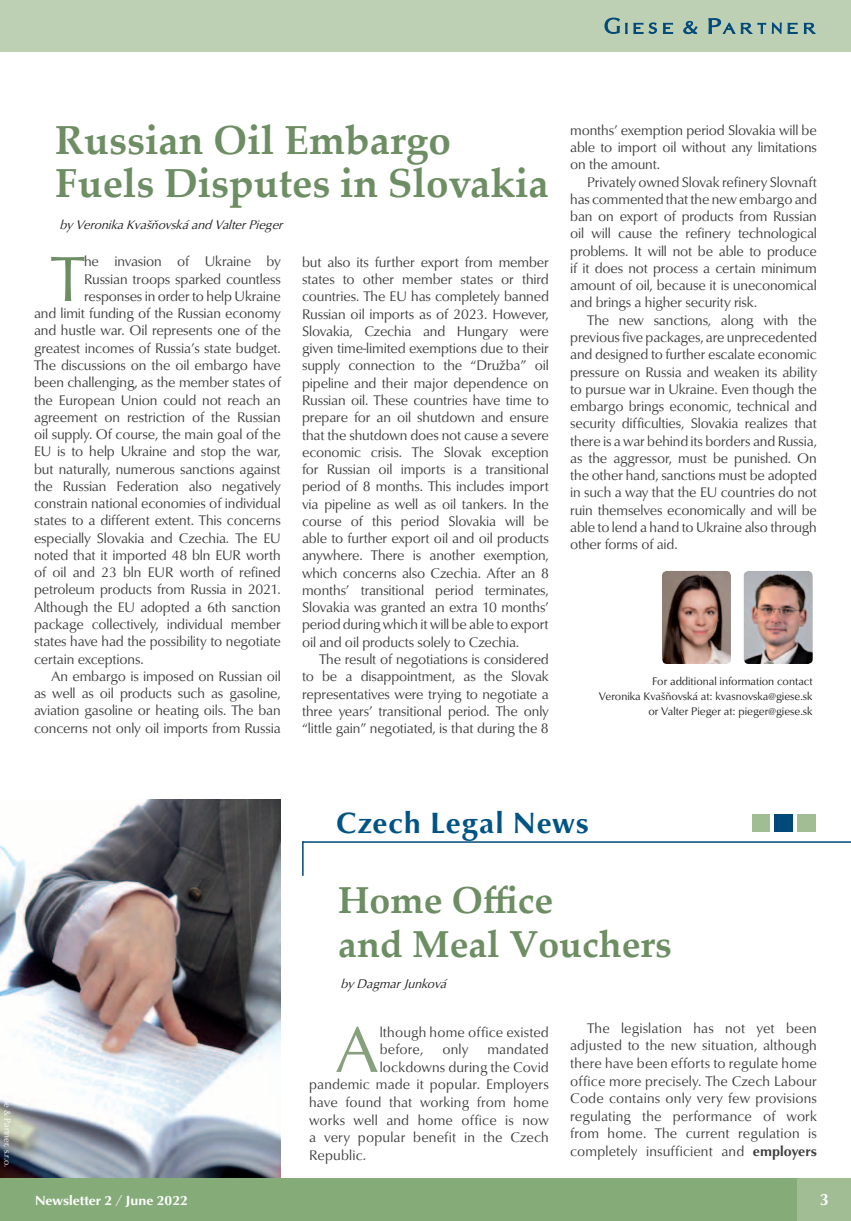
<style>
.page{position:relative;width:851px;height:1221px;background:#fff}
.page>*{position:absolute;margin:0;border:0;box-sizing:border-box;transform-origin:0 0}
.t1{font:66.6px "URW Classico TCE";color:#86a07c}
.t2{font:65.7px "URW Classico TCE";color:#6d8e63}
.t3{font:700 40.5px/43.5px "Palatino Linotype";color:#6d8e63}
.t4{font:700 37.5px/43.5px "Palatino Linotype";color:#6d8e63}
.t5{font:700 30px "URW Classico TCE";letter-spacing:.04em;color:#005485}
.t6{font:700 16.5px "URW Classico TCE";color:#fff}
.t7{font:14.25px/17.2px "URW Classico TCE";letter-spacing:-.01em;color:#3e3e3f;text-align:justify}
.t8{font:14.25px/17.5px "URW Classico TCE";letter-spacing:.01em;color:#3e3e3f}
.t9{font:700 13.5px "URW Classico TCE";color:#fff;scale:1.05 1}
.t10{font:italic 12.75px "URW Classico TCE";color:#231f20}
.t11{font:11.25px/15px "URW Classico TCE";color:#231f20;text-align:right}
.t12{font:9px "URW Classico TCE";color:#fff}
.s1{font-size:10.5px}
.s2{font-weight:700}
</style>
<div class="page">
<img style="left:0;top:799px;width:281px;height:379px">
<div style="left:0;top:1178px;width:797px;height:42px;background:#85ab79"></div>
<div style="left:797px;top:1178px;width:53px;height:42px;background:#a0bd94"></div>
<div style="left:0;top:0;width:850px;height:51px;background:#bed0b3"></div>
<svg style="left:604px;top:18px;width:69px;height:16px"></svg>
<svg style="left:708px;top:18px;width:108px;height:16px"></svg>
<svg style="left:683px;top:21px;width:14px;height:13px"></svg>
<img style="left:662px;top:571px;width:68px;height:93px">
<img style="left:743px;top:571px;width:69px;height:93px">
<hr style="left:302px;top:841px;width:548px;height:1px;background:#00497b">
<hr style="left:302px;top:841px;width:1px;height:34px;background:#00497b">
<div style="left:796px;top:814px;width:19px;height:17px;background:#a0bd94"></div>
<div style="left:774px;top:814px;width:18px;height:17px;background:#00497b"></div>
<div style="left:752px;top:814px;width:17px;height:17px;background:#a0bd94"></div>
<h3 class="t3" style="left:55px;top:117px;width:495px">Russian Oil Embargo<br>Fuels Disputes in Slovakia</h3>
<p class="t10" style="left:60px;top:216px;width:229px">byVeronikaKvašňovskáandValterPieger</p>
<h2 class="t2" style="left:51px;top:237px;width:35px">T</h2>
<p class="t7" style="left:84px;top:253px;width:198px">he invasion of Ukraine by</p>
<p class="t7" style="left:302px;top:253px;width:248px">but also its further export from member states to other member states or third countries. The EU has completely banned Russian oil imports as of 2023. However, Slovakia, Czechia and Hungary were given time-limited exemptions due to their supply connection to the “Družba” oil pipeline and their major dependence on Russian oil. These countries have time to prepare for an oil shutdown and ensure that the shutdown does not cause a severe economic crisis. The Slovak exception for Russian oil imports is a transitional period of 8 months. This includes import via pipeline as well as oil tankers. In the course of this period Slovakia will be able to further export oil and oil products anywhere. There is another exemption, which concerns also Czechia. After an 8 months’ transitional period terminates, Slovakia was granted an extra 10 months’ period during which it will be able to export oil and oil products solely to Czechia.</p>
<p class="t7" style="left:302px;top:650px;width:248px;text-indent:17px">The result of negotiations is considered to be a disappointment, as the Slovak representatives were trying to negotiate a three years’ transitional period. The only “little gain” negotiated, is that during the 8</p>
<p class="t7" style="left:84px;top:270px;width:198px">Russian troops sparked countless</p>
<p class="t7" style="left:84px;top:287px;width:198px">responses in order to help Ukraine</p>
<p class="t7" style="left:34px;top:305px;width:248px">and limit funding of the Russian economy</p>
<p class="t7" style="left:34px;top:322px;width:248px">and hustle war. Oil represents one of the</p>
<p class="t7" style="left:34px;top:339px;width:248px">greatest incomes of Russia’s state budget.</p>
<p class="t7" style="left:34px;top:357px;width:248px">The discussions on the oil embargo have</p>
<p class="t7" style="left:34px;top:374px;width:248px">been challenging, as the member states of</p>
<p class="t7" style="left:34px;top:391px;width:248px">the European Union could not reach an</p>
<p class="t7" style="left:34px;top:408px;width:248px">agreement on restriction of the Russian</p>
<p class="t7" style="left:34px;top:426px;width:248px">oil supply. Of course, the main goal of the</p>
<p class="t7" style="left:34px;top:443px;width:248px">EU is to help Ukraine and stop the war,</p>
<p class="t7" style="left:34px;top:460px;width:248px">but naturally, numerous sanctions against</p>
<p class="t7" style="left:34px;top:477px;width:248px">the Russian Federation also negatively</p>
<p class="t7" style="left:34px;top:495px;width:248px">constrain national economies of individual</p>
<p class="t7" style="left:34px;top:512px;width:248px">states to a different extent. This concerns</p>
<p class="t7" style="left:34px;top:529px;width:248px">especially Slovakia and Czechia. The EU</p>
<p class="t7" style="left:34px;top:546px;width:248px">noted that it imported 48 bln EUR worth</p>
<p class="t7" style="left:34px;top:564px;width:248px">of oil and 23 bln EUR worth of refined</p>
<p class="t7" style="left:34px;top:581px;width:248px">petroleum products from Russia in 2021.</p>
<p class="t7" style="left:34px;top:598px;width:248px">Although the EU adopted a 6th sanction</p>
<p class="t7" style="left:34px;top:615px;width:248px">package collectively, individual member</p>
<p class="t7" style="left:34px;top:633px;width:248px">states have had the possibility to negotiate</p>
<p class="t7" style="left:34px;top:650px;width:111px">certain exceptions.</p>
<p class="t7" style="left:51px;top:667px;width:231px">An embargo is imposed on Russian oil</p>
<p class="t7" style="left:34px;top:684px;width:248px">as well as oil products such as gasoline,</p>
<p class="t7" style="left:34px;top:702px;width:248px">aviation gasoline or heating oils. The ban</p>
<p class="t7" style="left:34px;top:719px;width:248px">concerns not only oil imports from Russia</p>
<p class="t7" style="left:570px;top:121px;width:248px">months’ exemption period Slovakia will be able to import oil without any limitations on the amount.</p>
<p class="t7" style="left:570px;top:173px;width:248px;text-indent:17px">Privately owned Slovak refinery Slovnaft has commented that the new embargo and ban on export of products from Russian oil will cause the refinery technological problems. It will not be able to produce if it does not process a certain minimum amount of oil, because it is uneconomical and brings a higher security risk.</p>
<p class="t7" style="left:570px;top:311px;width:248px;text-indent:17px">The new sanctions, along with the previous five packages, are unprecedented and designed to further escalate economic pressure on Russia and weaken its ability to pursue war in Ukraine. Even though the embargo brings economic, technical and security difficulties, Slovakia realizes that there is a war behind its borders and Russia, as the aggressor, must be punished. On the other hand, sanctions must be adopted in such a way that the EU countries do not ruin themselves economically and will be able to lend a hand to Ukraine also through other forms of aid.</p>
<p class="t11" style="left:599px;top:673px;width:215px">For additional information contact<br>Veronika Kvašňovská at: kvasnovska@giese.sk or Valter Pieger at: pieger@giese.sk</p>
<p class="t12" style="left:13px;top:1074px;width:94px;rotate:90deg"><span class="s1">©</span> Giese &amp; Partner, s.r.o.</p>
<h3 class="t5" style="left:336px;top:804px;width:254px">Czech Legal News</h3>
<h3 class="t4" style="left:338px;top:877px;width:335px">Home Office<br>and Meal Vouchers</h3>
<p class="t10" style="left:340px;top:975px;width:112px">byDagmarJunková</p>
<h1 class="t1" style="left:334px;top:1007px;width:46px">A</h1>
<p class="t8" style="left:380px;top:1023px;width:170px">lthough home office existed before,</p>
<p class="t7" style="left:570px;top:1019px;width:248px;text-indent:17px">The legislation has not yet been adjusted to the new situation, although there have been efforts to regulate home office more precisely. The Czech Labour Code contains only very few provisions regulating the performance of work from home. The current regulation is completely insufficient and <span class="s2">employers</span></p>
<p class="t7" style="left:442px;top:1040px;width:27px">only</p>
<p class="t8" style="left:487px;top:1040px;width:63px">mandated</p>
<p class="t8" style="left:380px;top:1058px;width:170px">lockdowns during the Covid</p>
<p class="t8" style="left:309px;top:1075px;width:241px">pandemic made it popular. Employers</p>
<p class="t8" style="left:309px;top:1093px;width:241px">have found that working from home</p>
<p class="t8" style="left:309px;top:1111px;width:241px">works well and home office is now</p>
<p class="t8" style="left:309px;top:1128px;width:241px">a very popular benefit in the Czech</p>
<p class="t8" style="left:309px;top:1146px;width:58px">Republic.</p>
<p class="t9" style="left:35px;top:1191px;width:147px">Newsletter 2 / June 2022</p>
<p class="t6" style="left:819px;top:1189px;width:11px">3</p>
</div>
